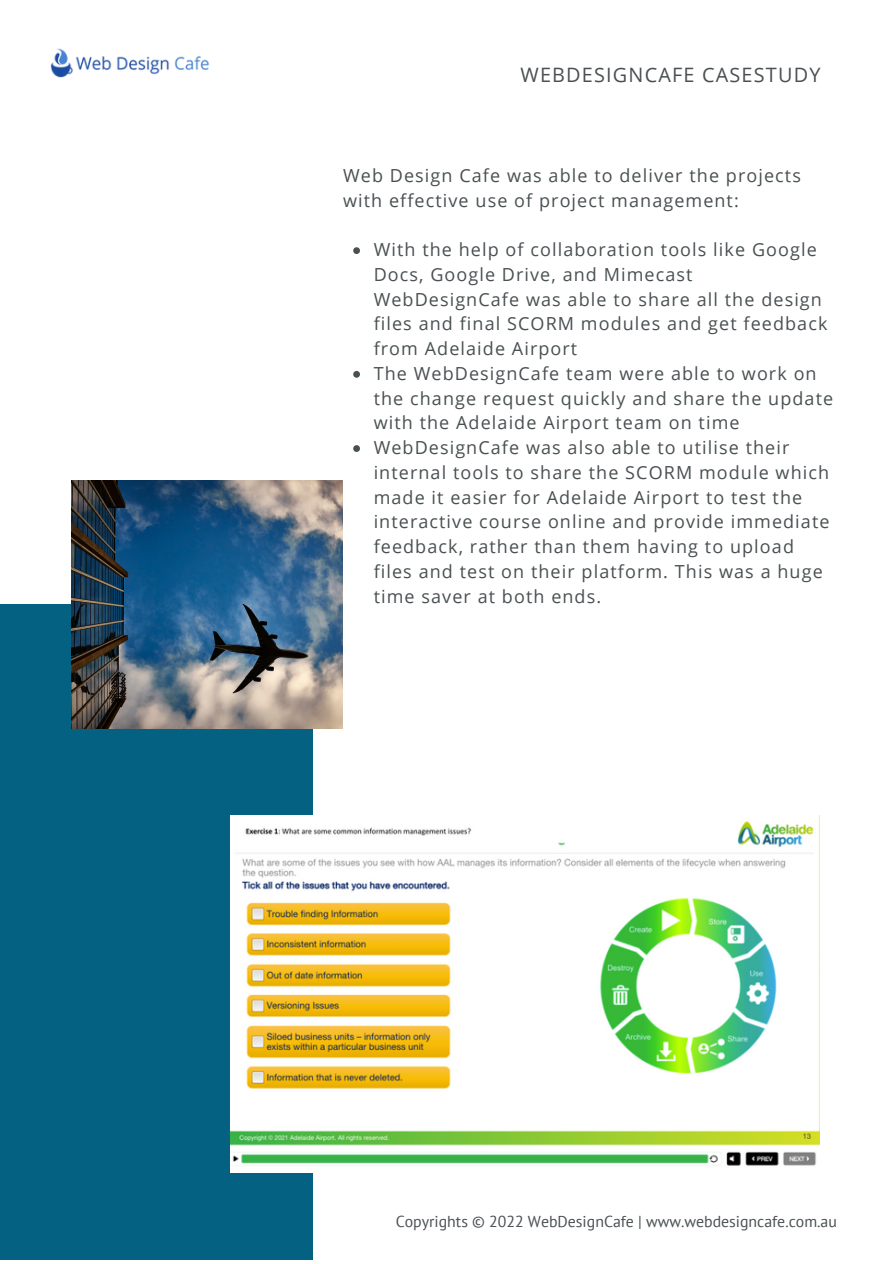
<style>
.page{position:relative;width:893px;height:1264px;background:#fff}
.page>*{position:absolute;margin:0;border:0;box-sizing:border-box;transform-origin:0 0}
.t1{font:19.8px "Open Sans";letter-spacing:.06em;color:#495052}
.t2{font:18px/24.8px "Open Sans";letter-spacing:.06em;color:#495052}
.t3{font:15.75px "PT Sans";color:#495052}
</style>
<div class="page">
<div style="left:0;top:604px;width:312px;height:655px;background:#046181"></div>
<img style="left:72px;top:481px;width:270px;height:247px">
<img style="left:231px;top:815px;width:588px;height:357px">
<svg style="left:353px;top:247px;width:7px;height:7px"></svg>
<svg style="left:353px;top:371px;width:7px;height:7px"></svg>
<svg style="left:353px;top:445px;width:7px;height:7px"></svg>
<img style="left:51px;top:48px;width:158px;height:29px">
<p class="t1" style="left:520px;top:61px;width:301px">WEBDESIGNCAFE CASESTUDY</p>
<p class="t2" style="left:343px;top:163px;width:459px">Web Design Cafe was able to deliver the projects with effective use of project management:</p>
<p class="t2" style="left:373px;top:237px;width:461px">With the help of collaboration tools like Google Docs, Google Drive, and Mimecast WebDesignCafe was able to share all the design files and final SCORM modules and get feedback from Adelaide Airport<br>The WebDesignCafe team were able to work on the change request quickly and share the update with the Adelaide Airport team on time WebDesignCafe was also able to utilise their internal tools to share the SCORM module which made it easier for Adelaide Airport to test the interactive course online and provide immediate feedback, rather than them having to upload files and test on their platform. This was a huge time saver at both ends.</p>
<p class="t3" style="left:396px;top:1211px;width:442px">Copyrights © 2022 WebDesignCafe | www.webdesigncafe.com.au</p>
</div>
